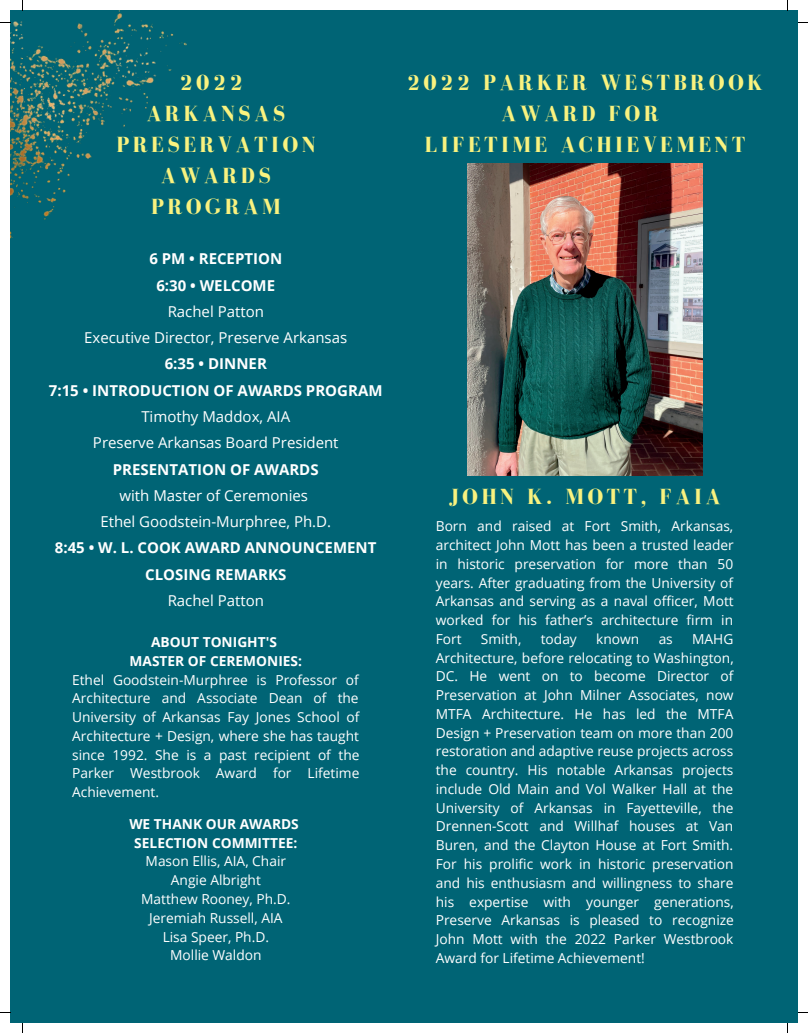
<style>
.page{position:relative;width:808px;height:1033px;background:#fff}
.page>*{position:absolute;margin:0;border:0;box-sizing:border-box;transform-origin:0 0}
.t1{font:700 22.5px/31px "Bodoni FLF";letter-spacing:.15em;color:#f9f27f;text-align:center}
.t2{font:15px/26.2px "Open Sans";color:#fff;text-align:center}
.t3{font:700 15px/26.2px "Open Sans";color:#fff;text-align:center}
.t4{font:13.75px/18.8px "Open Sans";color:#fff;text-align:justify}
.t5{font:700 13.75px/18.8px "Open Sans";color:#fff;text-align:center}
</style>
<div class="page">
<div style="left:10px;top:10px;width:788px;height:1013px;background:#006475"></div>
<img style="left:467px;top:163px;width:235px;height:312px">
<img style="left:10px;top:10px;width:177px;height:229px">
<h1 class="t1" style="left:116px;top:67px;width:200px">2022<br>ARKANSAS<br>PRESERVATION<br>AWARDS<br>PROGRAM</h1>
<p class="t3" style="left:149px;top:245px;width:134px">6 PM • RECEPTION<br>6:30 • WELCOME</p>
<p class="t2" style="left:84px;top:298px;width:264px">Rachel Patton<br>Executive Director, Preserve Arkansas</p>
<p class="t3" style="left:49px;top:350px;width:335px">6:35 • DINNER<br>7:15 • INTRODUCTION OF AWARDS PROGRAM</p>
<p class="t2" style="left:93px;top:403px;width:247px">Timothy Maddox, AIA<br>Preserve Arkansas Board President</p>
<p class="t3" style="left:113px;top:455px;width:207px">PRESENTATION OF AWARDS</p>
<p class="t2" style="left:100px;top:482px;width:232px">with Master of Ceremonies<br>Ethel Goodstein-Murphree, Ph.D.</p>
<p class="t3" style="left:55px;top:534px;width:323px">8:45 • W. L. COOK AWARD ANNOUNCEMENT<br>CLOSING REMARKS</p>
<p class="t2" style="left:168px;top:587px;width:98px">Rachel Patton</p>
<p class="t5" style="left:130px;top:632px;width:174px">ABOUT TONIGHT'S<br>MASTER OF CEREMONIES:</p>
<p class="t4" style="left:72px;top:670px;width:289px">Ethel Goodstein-Murphree is Professor of Architecture and Associate Dean of the University of Arkansas Fay Jones School of Architecture + Design, where she has taught since 1992. She is a past recipient of the Parker Westbrook Award for Lifetime Achievement.</p>
<p class="t5" style="left:129px;top:814px;width:171px">WE THANK OUR AWARDS<br>SELECTION COMMITTEE:</p>
<p class="t4" style="left:141px;top:851px;width:151px;text-align:center">Mason Ellis, AIA, Chair<br>Angie Albright<br>Matthew Rooney, Ph.D.<br>Jeremiah Russell, AIA<br>Lisa Speer, Ph.D.<br>Mollie Waldon</p>
<h1 class="t1" style="left:407px;top:67px;width:358px">2022 PARKER WESTBROOK<br>AWARD FOR<br>LIFETIME ACHIEVEMENT</h1>
<h1 class="t1" style="left:449px;top:481px;width:273px">JOHN K. MOTT, FAIA</h1>
<p class="t4" style="left:436px;top:516px;width:299px">Born and raised at Fort Smith, Arkansas, architect John Mott has been a trusted leader in historic preservation for more than 50 years. After graduating from the University of Arkansas and serving as a naval officer, Mott worked for his father’s architecture firm in Fort</p>
<p class="t4" style="left:481px;top:629px;width:42px">Smith,</p>
<p class="t4" style="left:540px;top:629px;width:38px">today</p>
<p class="t4" style="left:596px;top:629px;width:45px">known</p>
<p class="t4" style="left:658px;top:629px;width:16px">as</p>
<p class="t4" style="left:436px;top:629px;width:300px;text-indent:256px">MAHG Architecture, before relocating to Washington, DC. He went on to become Director of Preservation at John Milner Associates, now MTFA Architecture. He has led the MTFA Design + Preservation team on more than 200 restoration and adaptive reuse projects across the country. His notable Arkansas projects include Old Main and Vol Walker Hall at the University of Arkansas in Fayetteville, the Drennen-Scott and Willhaf houses at Van Buren, and the Clayton House at Fort Smith.<br>For his prolific work in historic preservation and his enthusiasm and willingness to share his expertise with younger generations, Preserve Arkansas is pleased to recognize John Mott with the 2022 Parker Westbrook Award for Lifetime Achievement!</p>
</div>
